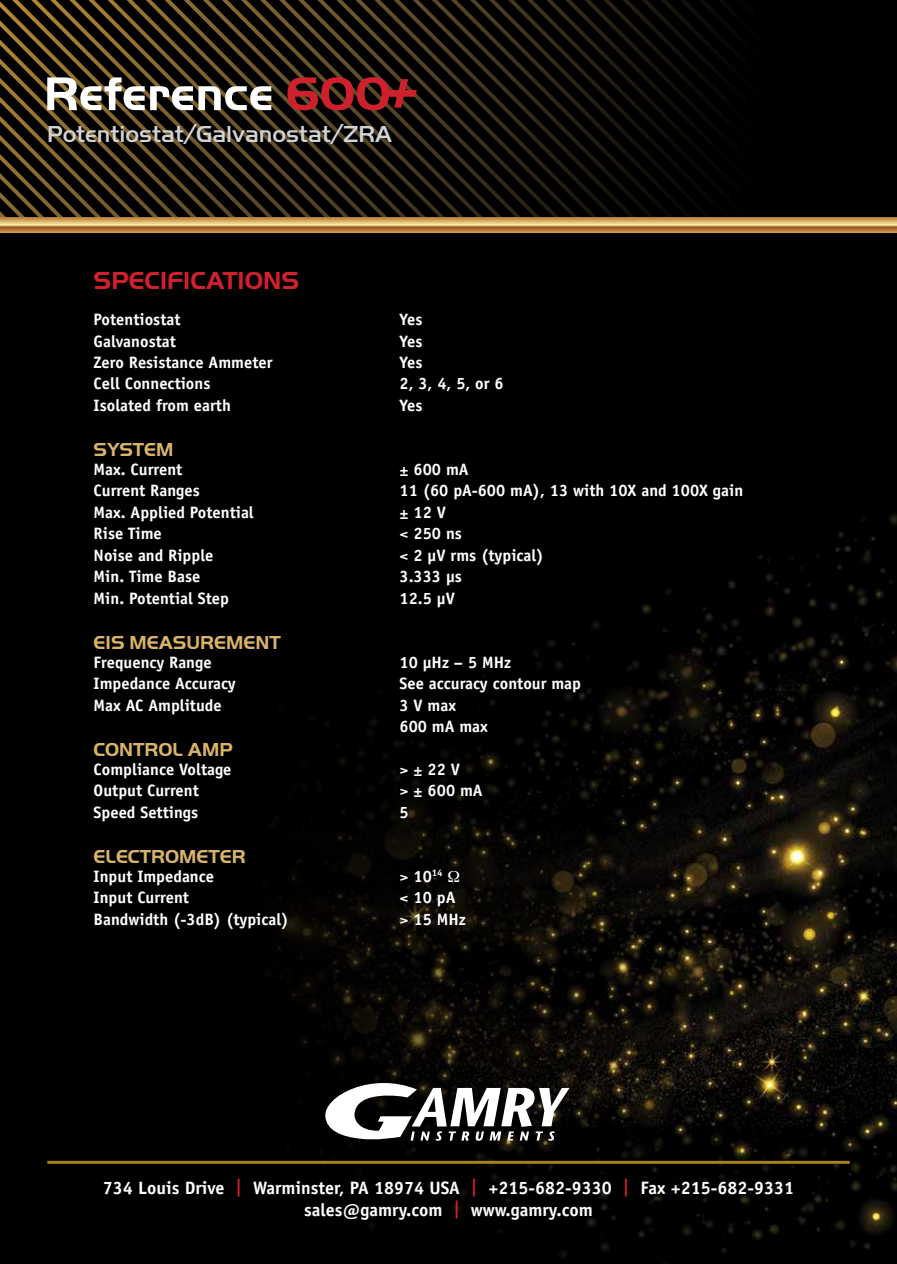
<style>
.page{position:relative;width:897px;height:1264px;background:#fff}
.page>*{position:absolute;margin:0;border:0;box-sizing:border-box;transform-origin:0 0}
.t1{font:700 25.5px "Handel Got D";color:#cf202e}
.t2{font:500 24px "Handel Got D";color:#d1d3d4}
.t3{font:700 19.5px "Handel Got D";color:#d8b36a}
.t4{font:700 18px/21.6px "Officina Sans";color:#fff;text-align:center}
.t5{font:700 16.5px/21.5px "Officina Sans";color:#fff}
.s1{color:#cf202e}
</style>
<div class="page">
<div style="left:0;top:0;width:896px;height:1264px;background:#010000"></div>
<svg style="left:265px;top:0;width:20px;height:218px"></svg>
<svg style="left:285px;top:0;width:19px;height:218px"></svg>
<svg style="left:304px;top:0;width:19px;height:218px"></svg>
<svg style="left:323px;top:0;width:19px;height:218px"></svg>
<svg style="left:342px;top:0;width:19px;height:218px"></svg>
<svg style="left:361px;top:0;width:19px;height:218px"></svg>
<svg style="left:380px;top:0;width:19px;height:218px"></svg>
<svg style="left:399px;top:0;width:19px;height:218px"></svg>
<svg style="left:418px;top:0;width:19px;height:218px"></svg>
<svg style="left:437px;top:0;width:19px;height:218px"></svg>
<svg style="left:456px;top:0;width:19px;height:218px"></svg>
<svg style="left:475px;top:0;width:19px;height:218px"></svg>
<svg style="left:494px;top:0;width:19px;height:218px"></svg>
<svg style="left:513px;top:0;width:19px;height:218px"></svg>
<svg style="left:532px;top:0;width:248px;height:218px"></svg>
<svg style="left:551px;top:0;width:229px;height:217px"></svg>
<svg style="left:571px;top:0;width:209px;height:197px"></svg>
<img style="left:271px;top:514px;width:625px;height:750px">
<svg style="left:0;top:218px;width:896px;height:14px;background:#c89956"></svg>
<svg style="left:0;top:28px;width:271px;height:200px"></svg>
<svg style="left:287px;top:77px;width:130px;height:33px"></svg>
<svg style="left:325px;top:1083px;width:244px;height:57px"></svg>
<div style="left:42px;top:1156px;width:825px;height:27px;background:#000"></div>
<hr style="left:47px;top:1160px;width:802px;height:3px;background:#ab7f19">
<svg style="left:448px;top:870px;width:11px;height:12px"></svg>
<h2 class="t2" style="left:47px;top:120px;width:346px">Potentiostat/Galvanostat/ZRA</h2>
<h1 class="t1" style="left:94px;top:266px;width:207px">SPECIFICATIONS</h1>
<p class="t5" style="left:94px;top:309px;width:88px">Potentiostat</p>
<p class="t5" style="left:399px;top:309px;width:24px">Yes</p>
<p class="t5" style="left:94px;top:330px;width:84px">Galvanostat</p>
<p class="t5" style="left:399px;top:330px;width:24px">Yes</p>
<p class="t5" style="left:94px;top:351px;width:180px">Zero Resistance Ammeter</p>
<p class="t5" style="left:399px;top:351px;width:24px">Yes</p>
<p class="t5" style="left:94px;top:373px;width:118px">Cell Connections</p>
<p class="t5" style="left:399px;top:373px;width:106px">2, 3, 4, 5, or 6</p>
<p class="t5" style="left:94px;top:394px;width:139px">Isolated from earth</p>
<p class="t5" style="left:399px;top:394px;width:24px">Yes</p>
<p class="t3" style="left:94px;top:439px;width:81px">SYSTEM</p>
<p class="t5" style="left:94px;top:458px;width:90px">Max. Current</p>
<p class="t5" style="left:399px;top:458px;width:71px">± 600 mA</p>
<p class="t5" style="left:94px;top:480px;width:108px">Current Ranges</p>
<p class="t5" style="left:399px;top:480px;width:345px">11 (60 pA-600 mA), 13 with 10X and 100X gain</p>
<p class="t5" style="left:94px;top:501px;width:162px">Max. Applied Potential</p>
<p class="t5" style="left:399px;top:501px;width:48px">± 12 V</p>
<p class="t5" style="left:94px;top:523px;width:70px">Rise Time</p>
<p class="t5" style="left:399px;top:523px;width:64px">&lt; 250 ns</p>
<p class="t5" style="left:94px;top:544px;width:121px">Noise and Ripple</p>
<p class="t5" style="left:399px;top:544px;width:146px">&lt; 2 µV rms (typical)</p>
<p class="t5" style="left:94px;top:565px;width:108px">Min. Time Base</p>
<p class="t5" style="left:399px;top:565px;width:64px">3.333 µs</p>
<p class="t5" style="left:94px;top:587px;width:137px">Min. Potential Step</p>
<p class="t5" style="left:399px;top:587px;width:57px">12.5 µV</p>
<p class="t3" style="left:94px;top:631px;width:189px">EIS MEASUREMENT</p>
<p class="t5" style="left:94px;top:651px;width:119px">Frequency Range</p>
<p class="t5" style="left:399px;top:651px;width:113px">10 µHz – 5 MHz</p>
<p class="t5" style="left:94px;top:672px;width:144px">Impedance Accuracy</p>
<p class="t5" style="left:399px;top:672px;width:183px">See accuracy contour map</p>
<p class="t5" style="left:94px;top:694px;width:130px">Max AC Amplitude</p>
<p class="t5" style="left:399px;top:694px;width:90px">3 V max<br>600 mA max</p>
<p class="t3" style="left:94px;top:738px;width:140px">CONTROL AMP</p>
<p class="t5" style="left:94px;top:758px;width:139px">Compliance Voltage</p>
<p class="t5" style="left:399px;top:758px;width:62px">&gt; ± 22 V</p>
<p class="t5" style="left:94px;top:779px;width:107px">Output Current</p>
<p class="t5" style="left:399px;top:779px;width:85px">&gt; ± 600 mA</p>
<p class="t5" style="left:94px;top:801px;width:106px">Speed Settings</p>
<p class="t5" style="left:399px;top:801px;width:11px">5</p>
<p class="t3" style="left:94px;top:845px;width:154px">ELECTROMETER</p>
<p class="t5" style="left:94px;top:865px;width:122px">Input Impedance</p>
<p class="t5" style="left:399px;top:865px;width:45px">&gt; 10<sup>14</sup></p>
<p class="t5" style="left:94px;top:886px;width:97px">Input Current</p>
<p class="t5" style="left:399px;top:886px;width:57px">&lt; 10 pA</p>
<p class="t5" style="left:94px;top:908px;width:196px">Bandwidth (-3dB) (typical)</p>
<p class="t5" style="left:399px;top:908px;width:68px">&gt; 15 MHz</p>
<p class="t4" style="left:103px;top:1176px;width:693px">734 Louis Drive <span class="s1">|</span> Warminster, PA 18974 USA <span class="s1">|</span> +215-682-9330 <span class="s1">|</span> Fax +215-682-9331 sales@gamry.com <span class="s1">|</span> www.gamry.com</p>
</div>
